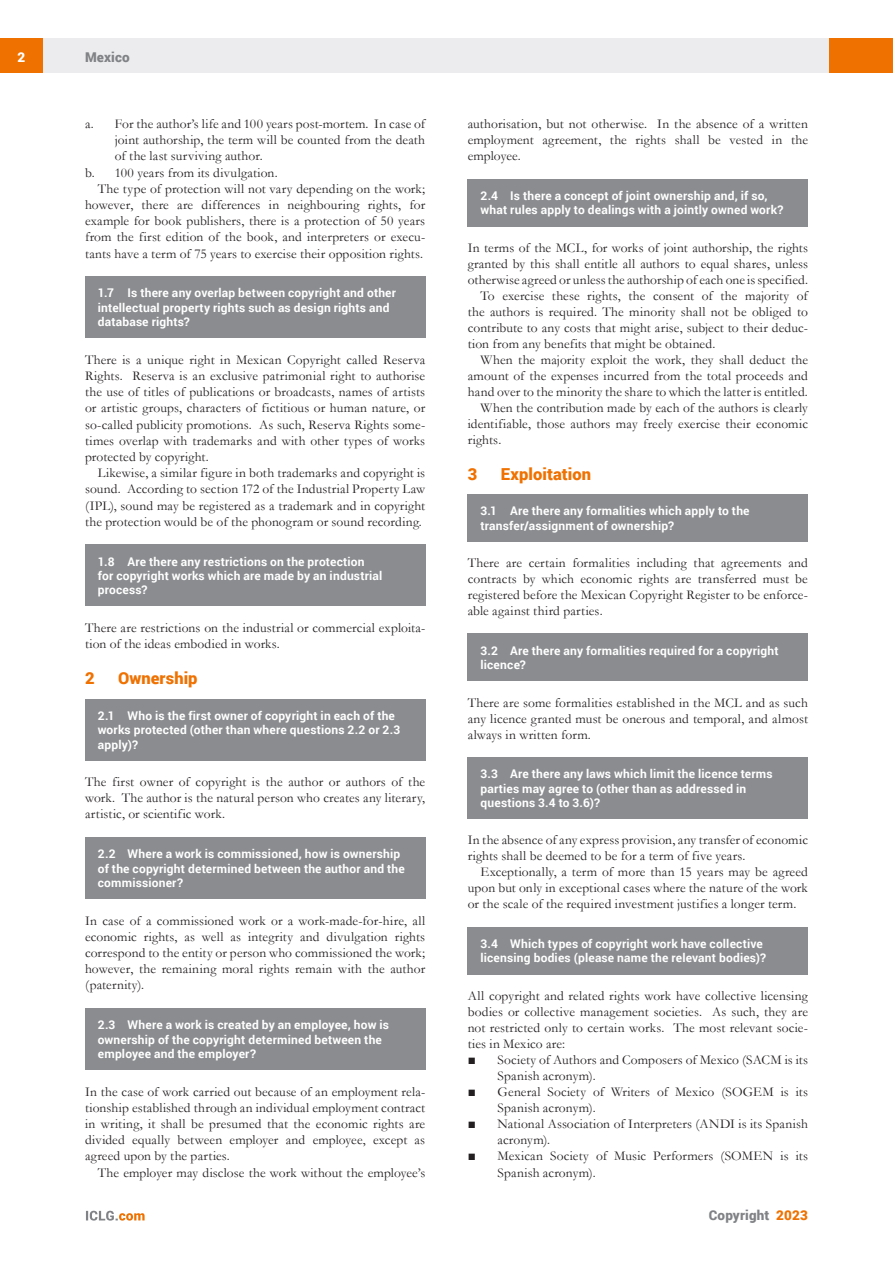
<style>
.page{position:relative;width:893px;height:1263px;background:#fff}
.page>*{position:absolute;margin:0;border:0;box-sizing:border-box;transform-origin:0 0}
.MS_Heading{font:900 16.5px "Roboto";letter-spacing:.005em;color:#ef7100}
.MS_Body_Text_-_First{font:13.5px/16.2px "Garamond";letter-spacing:.01em;color:#231f20;text-align:justify}
.MS_Body_Text_-_Secon{font:13.5px/16.2px "Garamond";letter-spacing:.01em;color:#231f20;text-align:justify}
.ICLG_Letter_Number_L{font:13.5px/16.2px "Garamond";letter-spacing:.01em;color:#231f20}
.t1{font:900 13.5px "Roboto";letter-spacing:.015em;color:#808285}
.t2{font:900 13.5px "Roboto";color:#fff}
.MS_-_Question{font:700 12px/14.4px "Roboto";letter-spacing:.015em;color:#fff}
.MS_-_Question_follow{font:700 12px/14.4px "Roboto";letter-spacing:.015em;color:#fff}
.s1{color:#ef7100}
</style>
<div class="page">
<div style="left:43px;top:38px;width:786px;height:34px;background:#ececee"></div>
<div style="left:0;top:38px;width:43px;height:34px;background:#ef7100"></div>
<div style="left:829px;top:38px;width:64px;height:34px;background:#ef7100"></div>
<svg style="left:86px;top:1211px;width:59px;height:9px"></svg>
<div style="left:468px;top:179px;width:340px;height:47px;background:#8a8c8f"></div>
<div style="left:468px;top:494px;width:340px;height:47px;background:#8a8c8f"></div>
<div style="left:468px;top:634px;width:340px;height:47px;background:#8a8c8f"></div>
<div style="left:468px;top:757px;width:340px;height:62px;background:#8a8c8f"></div>
<div style="left:468px;top:927px;width:340px;height:47px;background:#8a8c8f"></div>
<div style="left:85px;top:276px;width:340px;height:62px;background:#8a8c8f"></div>
<div style="left:85px;top:544px;width:340px;height:62px;background:#8a8c8f"></div>
<div style="left:85px;top:699px;width:340px;height:61px;background:#8a8c8f"></div>
<div style="left:85px;top:837px;width:340px;height:62px;background:#8a8c8f"></div>
<div style="left:85px;top:1008px;width:340px;height:62px;background:#8a8c8f"></div>
<p class="t2" style="left:17px;top:48px;width:9px">2</p>
<p class="t1" style="left:85px;top:48px;width:46px">Mexico</p>
<p class="ICLG_Letter_Number_L" style="left:115px;top:115px;width:312px;text-align:justify;text-indent:-30px">a. For the author’s life and 100 years post-mortem. In case of joint authorship, the term will be counted from the death of the last surviving author.</p>
<p class="ICLG_Letter_Number_L" style="left:85px;top:164px;width:194px">b. 100 years from its divulgation.</p>
<p class="MS_Body_Text_-_Secon" style="left:85px;top:180px;width:342px;text-indent:13px">The type of protection will not vary depending on the work; however, there are differences in neighbouring rights, for example for book publishers, there is a protection of 50 years from the first edition of the book, and interpreters or execu&shy;tants have a term of 75 years to exercise their opposition rights.</p>
<p class="MS_-_Question" style="left:98px;top:285px;width:300px">1.7 Is there any overlap between copyright and other intellectual property rights such as design rights and database rights?</p>
<p class="MS_Body_Text_-_First" style="left:85px;top:351px;width:342px">There is a unique right in Mexican Copyright called Reserva Rights. Reserva is an exclusive patrimonial right to authorise the use of titles of publications or broadcasts, names of artists or artistic groups, characters of fictitious or human nature, or so-called publicity promotions. As such, Reserva Rights some&shy;times overlap with trademarks and with other types of works protected by copyright.</p>
<p class="MS_Body_Text_-_Secon" style="left:85px;top:464px;width:342px;text-indent:13px">Likewise, a similar figure in both trademarks and copyright is sound. According to section 172 of the Industrial Property Law (IPL), sound may be registered as a trademark and in copyright the protection would be of the phonogram or sound recording.</p>
<p class="MS_-_Question" style="left:98px;top:554px;width:286px">1.8 Are there any restrictions on the protection for copyright works which are made by an industrial process?</p>
<p class="MS_Body_Text_-_First" style="left:85px;top:619px;width:342px">There are restrictions on the industrial or commercial exploita&shy;tion of the ideas embodied in works.</p>
<p class="MS_Heading" style="left:85px;top:667px;width:11px">2</p>
<p class="MS_Heading" style="left:118px;top:667px;width:81px">Ownership</p>
<p class="MS_-_Question_follow" style="left:98px;top:708px;width:304px">2.1 Who is the first owner of copyright in each of the works protected (other than where questions 2.2 or 2.3 apply)?</p>
<p class="MS_Body_Text_-_First" style="left:85px;top:773px;width:342px">The first owner of copyright is the author or authors of the work. The author is the natural person who creates any literary, artistic, or scientific work.</p>
<p class="MS_-_Question" style="left:98px;top:846px;width:309px">2.2 Where a work is commissioned, how is ownership of the copyright determined between the author and the commissioner?</p>
<p class="MS_Body_Text_-_First" style="left:85px;top:912px;width:342px">In case of a commissioned work or a work-made-for-hire, all economic rights, as well as integrity and divulgation rights correspond to the entity or person who commissioned the work; however, the remaining moral rights remain with the author (paternity).</p>
<p class="MS_-_Question" style="left:98px;top:1017px;width:293px">2.3 Where a work is created by an employee, how is ownership of the copyright determined between the employee and the employer?</p>
<p class="MS_Body_Text_-_First" style="left:85px;top:1083px;width:342px">In the case of work carried out because of an employment rela&shy;tionship established through an individual employment contract in writing, it shall be presumed that the economic rights are divided equally between employer and employee, except as agreed upon by the parties.</p>
<p class="MS_Body_Text_-_Secon" style="left:98px;top:1164px;width:329px">The employer may disclose the work without the employee’s</p>
<p class="MS_Body_Text_-_Secon" style="left:468px;top:115px;width:342px">authorisation, but not otherwise. In the absence of a written employment agreement, the rights shall be vested in the employee.</p>
<p class="MS_-_Question" style="left:480px;top:188px;width:305px">2.4 Is there a concept of joint ownership and, if so, what rules apply to dealings with a jointly owned work?</p>
<p class="MS_Body_Text_-_First" style="left:468px;top:239px;width:342px">In terms of the MCL, for works of joint authorship, the rights granted by this shall entitle all authors to equal shares, unless otherwise agreed or unless the authorship of each one is specified.</p>
<p class="MS_Body_Text_-_Secon" style="left:468px;top:287px;width:342px;text-indent:13px">To exercise these rights, the consent of the majority of the authors is required. The minority shall not be obliged to contribute to any costs that might arise, subject to their deduc&shy;tion from any benefits that might be obtained.</p>
<p class="MS_Body_Text_-_Secon" style="left:468px;top:351px;width:342px;text-indent:13px">When the majority exploit the work, they shall deduct the amount of the expenses incurred from the total proceeds and hand over to the minority the share to which the latter is entitled.</p>
<p class="MS_Body_Text_-_Secon" style="left:468px;top:399px;width:342px;text-indent:13px">When the contribution made by each of the authors is clearly identifiable, those authors may freely exercise their economic rights.</p>
<p class="MS_Heading" style="left:468px;top:462px;width:11px">3</p>
<p class="MS_Heading" style="left:501px;top:462px;width:92px">Exploitation</p>
<p class="MS_-_Question_follow" style="left:480px;top:504px;width:271px">3.1 Are there any formalities which apply to the transfer/assignment of ownership?</p>
<p class="MS_Body_Text_-_First" style="left:468px;top:554px;width:342px">There are certain formalities including that agreements and contracts by which economic rights are transferred must be registered before the Mexican Copyright Register to be enforce&shy;able against third parties.</p>
<p class="MS_-_Question" style="left:480px;top:643px;width:300px">3.2 Are there any formalities required for a copyright licence?</p>
<p class="MS_Body_Text_-_First" style="left:468px;top:694px;width:342px">There are some formalities established in the MCL and as such any licence granted must be onerous and temporal, and almost always in written form.</p>
<p class="MS_-_Question" style="left:480px;top:766px;width:294px">3.3 Are there any laws which limit the licence terms parties may agree to (other than as addressed in questions 3.4 to 3.6)?</p>
<p class="MS_Body_Text_-_First" style="left:468px;top:832px;width:342px">In the absence of any express provision, any transfer of economic rights shall be deemed to be for a term of five years.</p>
<p class="MS_Body_Text_-_Secon" style="left:468px;top:864px;width:342px;text-indent:13px">Exceptionally, a term of more than 15 years may be agreed upon but only in exceptional cases where the nature of the work or the scale of the required investment justifies a longer term.</p>
<p class="MS_-_Question" style="left:480px;top:936px;width:287px">3.4 Which types of copyright work have collective licensing bodies (please name the relevant bodies)?</p>
<p class="MS_Body_Text_-_First" style="left:468px;top:987px;width:342px">All copyright and related rights work have collective licensing bodies or collective management societies. As such, they are not restricted only to certain works. The most relevant socie&shy;ties in Mexico are:</p>
<p class="MS_Body_Text_-_First" style="left:497px;top:1051px;width:312px;text-indent:-30px">■ Society of Authors and Composers of Mexico (SACM is its<br>Spanish acronym).</p>
<p class="MS_Body_Text_-_First" style="left:497px;top:1083px;width:312px;text-indent:-30px">■ General Society of Writers of Mexico (SOGEM is its<br>Spanish acronym).</p>
<p class="MS_Body_Text_-_First" style="left:497px;top:1115px;width:312px;text-indent:-30px">■ National Association of Interpreters (ANDI is its Spanish acronym).</p>
<p class="ICLG_Letter_Number_L" style="left:497px;top:1148px;width:312px;text-indent:-30px">■ Mexican Society of Music Performers (SOMEN is its<br>Spanish acronym).</p>
<p class="t1" style="left:709px;top:1206px;width:101px">Copyright <span class="s1">2023</span></p>
</div>
